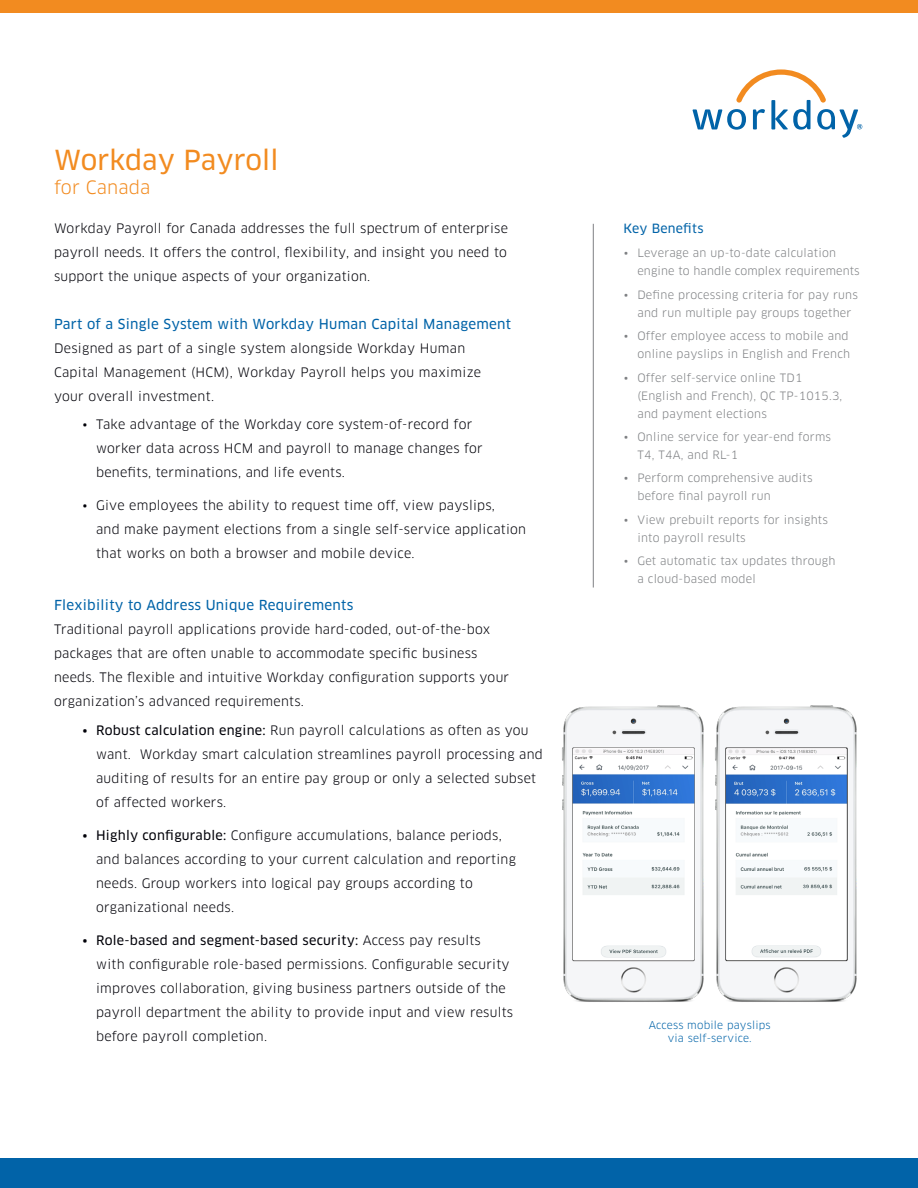
<style>
.page{position:relative;width:918px;height:1188px;background:#fff}
.page>*{position:absolute;margin:0;border:0;box-sizing:border-box;transform-origin:0 0}
.t1{font:27px "Clan OT News";letter-spacing:.005em;color:#f28b20}
.t2{font:18px "Clan OT";letter-spacing:.005em;color:#f28b20}
.Big_Body_Head_after{font:13.5px "Clan OT News";letter-spacing:.02em;color:#0163a8}
.Blue_Heading_after_b{font:13.5px "Clan OT News";letter-spacing:.02em;color:#0163a8}
.Body_Copy_before_Bul{font:12.75px/24px "Clan OT";letter-spacing:.02em;color:#000008}
.Body_Copy{font:12.75px/24px "Clan OT";letter-spacing:.02em;color:#000008;text-align:justify}
.Side_Bar_Headings{font:12.45px "Clan OT News";letter-spacing:.02em;color:#0163a8}
.t3{font:11.25px/18px "Clan OT";letter-spacing:.02em;color:#7e8083}
.Body_Copy-2{font:10.5px/13.5px "Clan OT";letter-spacing:.02em;color:#0163a8;text-align:center}
.s1{font-family:"Clan OT News"}
.s2{font-size:11.7px}
</style>
<div class="page">
<svg style="left:692px;top:69px;width:170px;height:69px"></svg>
<div style="left:0;top:1158px;width:918px;height:30px;background:#0163a8"></div>
<div style="left:0;top:0;width:918px;height:13px;background:#f28b20"></div>
<hr style="left:593px;top:224px;width:1px;height:364px;background:#7e8083">
<img style="left:562px;top:705px;width:142px;height:297px">
<img style="left:715px;top:705px;width:142px;height:297px">
<p class="t1" style="left:54px;top:145px;width:226px">Workday Payroll</p>
<p class="t2" style="left:54px;top:177px;width:98px">for Canada</p>
<p class="Body_Copy" style="left:54px;top:216px;width:456px">Workday Payroll for Canada addresses the full spectrum of enterprise payroll needs. It offers the control, flexibility, and insight you need to support the unique aspects of your organization.</p>
<p class="Big_Body_Head_after" style="left:54px;top:316px;width:459px">Part of a Single System with Workday Human Capital Management</p>
<p class="Body_Copy_before_Bul" style="left:54px;top:336px;width:429px">Designed as part of a single system alongside Workday Human<br>Capital Management (HCM), Workday Payroll helps you maximize your overall investment.</p>
<p class="Body_Copy_before_Bul" style="left:96px;top:412px;width:388px;text-indent:-14px">• Take advantage of the Workday core system-of-record for worker data across HCM and payroll to manage changes for benefits, terminations, and life events.</p>
<p class="Body_Copy_before_Bul" style="left:96px;top:494px;width:431px;text-indent:-14px">• Give employees the ability to request time off, view payslips,<br>and make payment elections from a single self-service application that works on both a browser and mobile device.</p>
<p class="Blue_Heading_after_b" style="left:54px;top:597px;width:301px">Flexibility to Address Unique Requirements</p>
<p class="Body_Copy_before_Bul" style="left:54px;top:618px;width:457px">Traditional payroll applications provide hard-coded, out-of-the-box packages that are often unable to accommodate specific business needs. The flexible and intuitive Workday configuration supports your organization’s advanced requirements.</p>
<p class="Body_Copy_before_Bul" style="left:96px;top:718px;width:448px;text-indent:-14px"><span class="s1">• Robust calculation engine:</span> Run payroll calculations as often as you want. Workday smart calculation streamlines payroll processing and auditing of results for an entire pay group or only a selected subset of affected workers.</p>
<p class="Body_Copy_before_Bul" style="left:96px;top:823px;width:421px;text-indent:-14px"><span class="s1">• Highly configurable:</span> Configure accumulations, balance periods, and balances according to your current calculation and reporting needs. Group workers into logical pay groups according to organizational needs.</p>
<p class="Body_Copy_before_Bul" style="left:96px;top:928px;width:419px;text-indent:-14px"><span class="s1">• Role-based and segment-based security:</span> Access pay results<br>with configurable role-based permissions. Configurable security improves collaboration, giving business partners outside of the payroll department the ability to provide input and view results before payroll completion.</p>
<p class="Side_Bar_Headings" style="left:623px;top:221px;width:82px">Key Benefits</p>
<p class="t3" style="left:637px;top:244px;width:224px;text-indent:-14px"><span class="s2">•</span> Leverage an up-to-date calculation engine to handle complex requirements</p>
<p class="t3" style="left:637px;top:286px;width:222px;text-indent:-14px"><span class="s2">•</span> Define processing criteria for pay runs and run multiple pay groups together</p>
<p class="t3" style="left:624px;top:327px;width:228px;text-align:right"><span class="s2">•</span> Offer employee access to mobile and online payslips in English and French</p>
<p class="t3" style="left:637px;top:368px;width:206px;text-indent:-14px"><span class="s2">•</span> Offer self-service online TD1 (English and French), QC TP-1015.3, and payment elections</p>
<p class="t3" style="left:637px;top:428px;width:195px;text-indent:-14px"><span class="s2">•</span> Online service for year-end forms<br>T4, T4A, and RL-1</p>
<p class="t3" style="left:637px;top:469px;width:177px;text-indent:-14px"><span class="s2">•</span> Perform comprehensive audits before final payroll run</p>
<p class="t3" style="left:637px;top:511px;width:192px;text-indent:-14px"><span class="s2">•</span> View prebuilt reports for insights into payroll results</p>
<p class="t3" style="left:637px;top:552px;width:200px;text-indent:-14px"><span class="s2">•</span> Get automatic tax updates through a cloud-based model</p>
<p class="Body_Copy-2" style="left:649px;top:1018px;width:123px">Access mobile payslips via self-service.</p>
</div>
